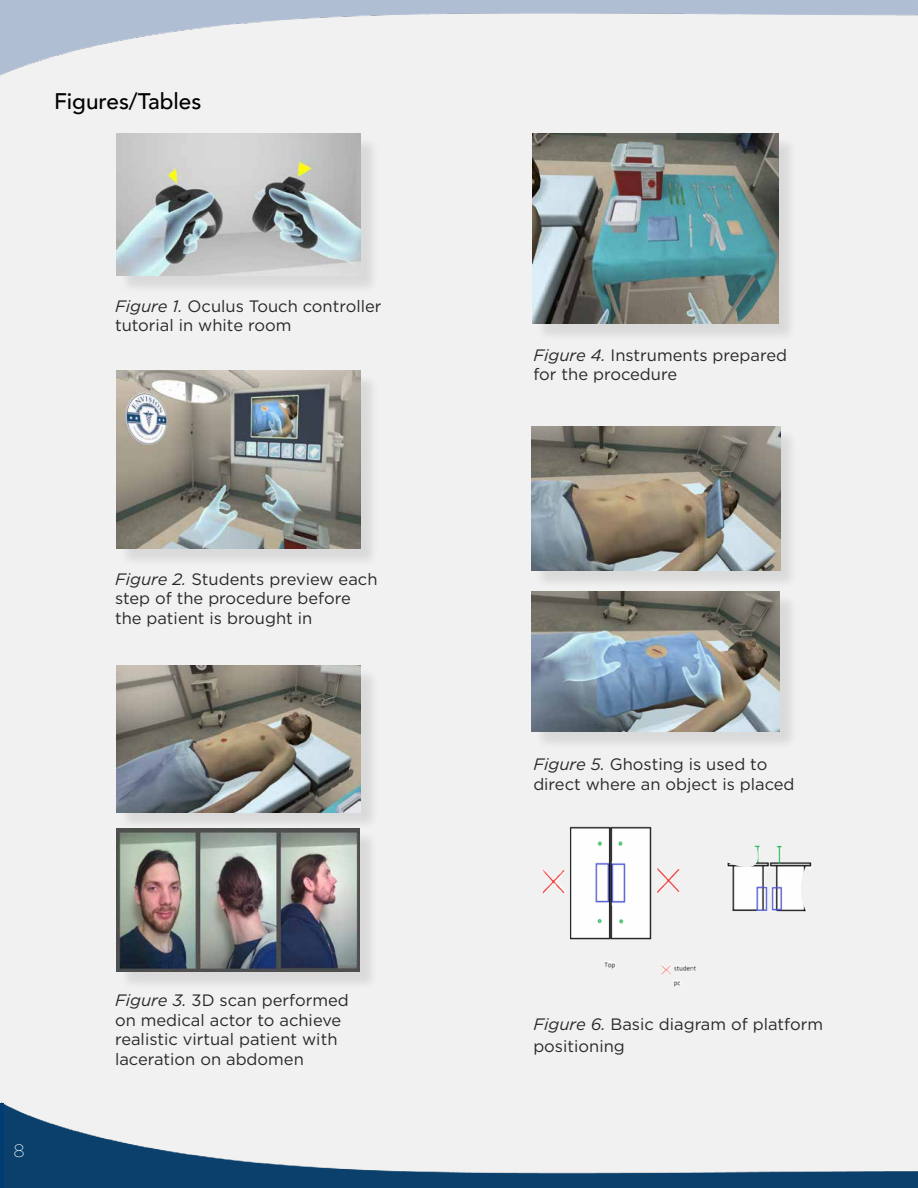
<style>
.page{position:relative;width:918px;height:1188px;background:#f1f1f2}
.page>*{position:absolute;margin:0;border:0;box-sizing:border-box;transform-origin:0 0}
.t1{font:500 22.5px "Avenir";color:#000}
.t2{font:200 18px "Gotham";color:#fff}
.t3{font:16.5px/19.5px "Gotham";color:#292829}
.s1{font-style:italic}
</style>
<div class="page">
<img style="left:1px;top:1102px;width:917px;height:86px">
<hr style="left:0;top:1104px;width:3px;height:84px;background:#003b71">
<img style="left:0;top:0;width:916px;height:76px">
<img style="left:916px;top:0;width:2px;height:16px">
<div style="left:119px;top:136px;width:260px;height:158px;background:#000;opacity:.1"></div>
<img style="left:117px;top:134px;width:244px;height:142px">
<div style="left:119px;top:373px;width:260px;height:195px;background:#000;opacity:.1"></div>
<img style="left:117px;top:370px;width:244px;height:179px">
<div style="left:119px;top:668px;width:260px;height:163px;background:#000;opacity:.1"></div>
<img style="left:117px;top:665px;width:244px;height:147px">
<div style="left:119px;top:830px;width:259px;height:161px;background:#000;opacity:.1"></div>
<img style="left:117px;top:828px;width:243px;height:144px">
<div style="left:535px;top:136px;width:262px;height:206px;background:#000;opacity:.1"></div>
<img style="left:533px;top:134px;width:245px;height:190px">
<div style="left:534px;top:429px;width:264px;height:160px;background:#000;opacity:.1"></div>
<img style="left:532px;top:426px;width:248px;height:144px">
<div style="left:534px;top:593px;width:264px;height:157px;background:#000;opacity:.1"></div>
<img style="left:532px;top:591px;width:248px;height:140px">
<img style="left:543px;top:826px;width:269px;height:161px">
<h1 class="t1" style="left:54px;top:82px;width:149px">Figures/Tables</h1>
<p class="t3" style="left:115px;top:296px;width:268px"><span class="s1">Figure 1.</span> Oculus Touch controller tutorial in white room</p>
<p class="t3" style="left:115px;top:569px;width:264px"><span class="s1">Figure 2.</span> Students preview each step of the procedure before the patient is brought in</p>
<p class="t2" style="left:14px;top:1139px;width:13px">8</p>
<p class="t3" style="left:115px;top:990px;width:235px"><span class="s1">Figure 3.</span> 3D scan performed on medical actor to achieve realistic virtual patient with laceration on abdomen</p>
<p class="t3" style="left:533px;top:345px;width:255px"><span class="s1">Figure 4.</span> Instruments prepared for the procedure</p>
<p class="t3" style="left:533px;top:754px;width:263px"><span class="s1">Figure 5.</span> Ghosting is used to direct where an object is placed</p>
<p class="t3" style="left:533px;top:1012px;width:291px;line-height:22.5px"><span class="s1">Figure 6.</span> Basic diagram of platform positioning</p>
</div>
